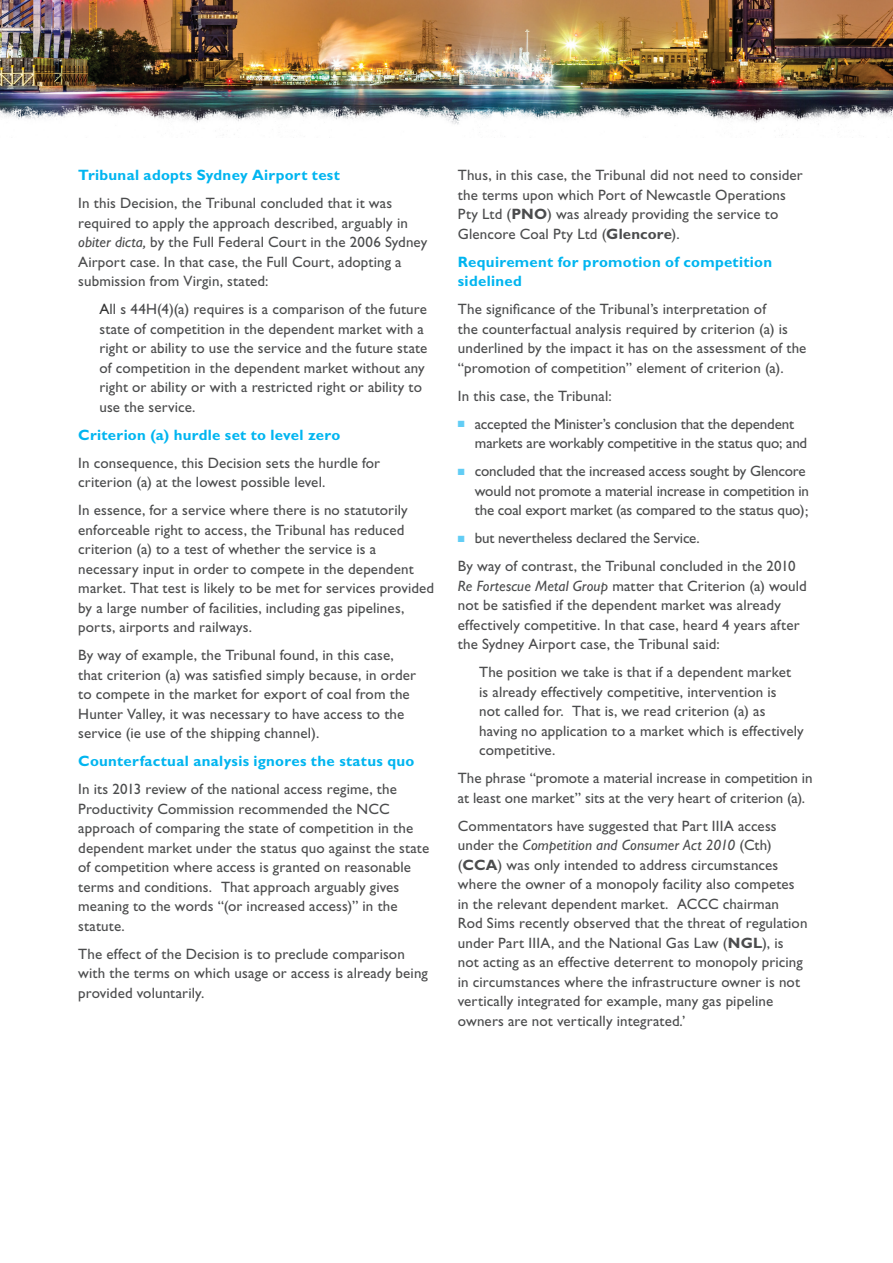
<style>
.page{position:relative;width:893px;height:1263px;background:#fff}
.page>*{position:absolute;margin:0;border:0;box-sizing:border-box;transform-origin:0 0}
.BODY_COPY{font:15px/19.5px "Gill Sans Std";letter-spacing:.01em;color:#4b4c4d}
.BODY_COPY-2{font:15px/19.5px "Gill Sans Std";letter-spacing:-.01em;color:#4b4c4d}
.SUB-HEADER{font:700 15px/19.5px "Gill Sans Std";letter-spacing:.02em;color:#00b5f0}
.s1{font-style:italic}
.s2{color:#343434}
.s3{font-weight:700}
.s4{color:#62cdf5}
</style>
<div class="page">
<img style="left:0;top:0;width:893px;height:83px">
<img style="left:0;top:83px;width:893px;height:52px">
<p class="SUB-HEADER" style="left:78px;top:165px;width:263px">Tribunal adopts Sydney Airport test</p>
<p class="BODY_COPY" style="left:78px;top:194px;width:351px">In this Decision, the Tribunal concluded that it was required to apply the approach described, arguably in <span class="s1">obiter dicta,</span> by the Full Federal Court in the 2006 Sydney Airport case. In that case, the Full Court, adopting a submission from Virgin, stated:</p>
<p class="BODY_COPY" style="left:99px;top:300px;width:329px"><span class="s2">A</span>ll s 44H(4)(a) requires is a comparison of the future state of competition in the dependent market with a right or ability to use the service and the future state of competition in the dependent market without any right or ability or with a restricted right or ability to use the service.</p>
<p class="SUB-HEADER" style="left:78px;top:425px;width:264px">Criterion (a) hurdle set to level zero</p>
<p class="BODY_COPY" style="left:78px;top:453px;width:303px">In consequence, this Decision sets the hurdle for criterion (a) at the lowest possible level.</p>
<p class="BODY_COPY" style="left:78px;top:501px;width:357px">In essence, for a service where there is no statutorily enforceable right to access, the Tribunal has reduced criterion (a) to a test of whether the service is a necessary input in order to compete in the dependent market. That test is likely to be met for services provided by a large number of facilities, including gas pipelines, ports, airports and railways.</p>
<p class="BODY_COPY" style="left:78px;top:646px;width:339px">By way of example, the Tribunal found, in this case, that criterion (a) was satisfied simply because, in order to compete in the market for export of coal from the Hunter Valley, it was necessary to have access to the service (ie use of the shipping channel).</p>
<p class="SUB-HEADER" style="left:78px;top:751px;width:338px">Counterfactual analysis ignores the status quo</p>
<p class="BODY_COPY" style="left:78px;top:780px;width:353px">In its 2013 review of the national access regime, the Productivity Commission recommended the NCC approach of comparing the state of competition in the dependent market under the status quo against the state of competition where access is granted on reasonable terms and conditions. That approach arguably gives meaning to the words “(or increased access)” in the statute.</p>
<p class="BODY_COPY" style="left:78px;top:944px;width:351px">The effect of the Decision is to preclude comparison with the terms on which usage or access is already being provided voluntarily.</p>
<p class="BODY_COPY" style="left:458px;top:166px;width:346px">Thus, in this case, the Tribunal did not need to consider the terms upon which Port of Newcastle Operations Pty Ltd (<span class="s3">PNO</span>) was already providing the service to Glencore Coal Pty Ltd (<span class="s3">Glencore</span>).</p>
<p class="SUB-HEADER" style="left:458px;top:252px;width:316px">Requirement for promotion of competition sidelined</p>
<p class="BODY_COPY" style="left:458px;top:300px;width:350px">The significance of the Tribunal’s interpretation of<br>the counterfactual analysis required by criterion (a) is underlined by the impact it has on the assessment of the “promotion of competition” element of criterion (a).</p>
<p class="BODY_COPY" style="left:458px;top:386px;width:155px">In this case, the Tribunal:</p>
<p class="BODY_COPY-2" style="left:475px;top:414px;width:334px;text-indent:-17px"><span class="s4">■</span> accepted the Minister’s conclusion that the dependent markets are workably competitive in the status quo; and</p>
<p class="BODY_COPY-2" style="left:475px;top:462px;width:336px;text-indent:-17px"><span class="s4">■</span> concluded that the increased access sought by Glencore would not promote a material increase in competition in the coal export market (as compared to the status quo);</p>
<p class="BODY_COPY-2" style="left:458px;top:529px;width:243px"><span class="s4">■</span> but nevertheless declared the Service.</p>
<p class="BODY_COPY" style="left:458px;top:557px;width:350px">By way of contrast, the Tribunal concluded in the 2010<br><span class="s1">Re Fortescue Metal Group</span> matter that Criterion (a) would not be satisfied if the dependent market was already effectively competitive. In that case, heard 4 years after the Sydney Airport case, the Tribunal said:</p>
<p class="BODY_COPY" style="left:479px;top:663px;width:326px">The position we take is that if a dependent market is already effectively competitive, intervention is<br>not called for. That is, we read criterion (a) as having no application to a market which is effectively competitive.</p>
<p class="BODY_COPY" style="left:458px;top:769px;width:356px">The phrase “promote a material increase in competition in at least one market” sits at the very heart of criterion (a).</p>
<p class="BODY_COPY" style="left:458px;top:816px;width:351px">Commentators have suggested that Part IIIA access under the <span class="s1">Competition and Consumer Act 2010</span> (Cth) (<span class="s3">CCA</span>) was only intended to address circumstances where the owner of a monopoly facility also competes in the relevant dependent market. ACCC chairman Rod Sims recently observed that the threat of regulation under Part IIIA, and the National Gas Law (<span class="s3">NGL</span>), is not acting as an effective deterrent to monopoly pricing in circumstances where the infrastructure owner is not vertically integrated for example, many gas pipeline owners are not vertically integrated.’</p>
</div>
